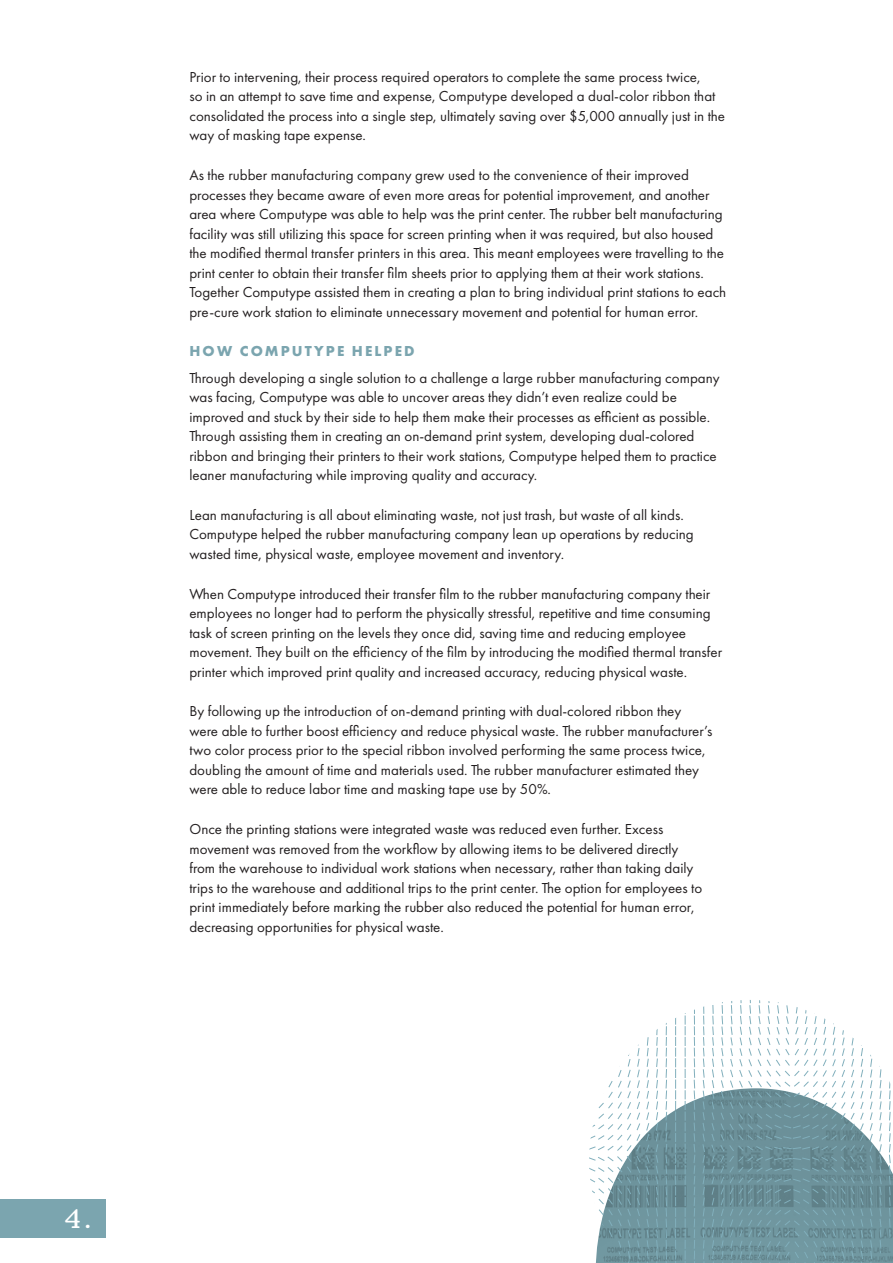
<style>
.page{position:relative;width:893px;height:1263px;background:#fff}
.page>*{position:absolute;margin:0;border:0;box-sizing:border-box;transform-origin:0 0}
.t1{font:28.5px "Henriette";color:#fff}
.t2{font:15px/19.5px "Futura PT";color:#231f20}
.t3{font:700 15px "Futura PT";letter-spacing:.14em;color:#7ba5af}
</style>
<div class="page">
<img style="left:640px;top:1088px;width:253px;height:175px">
<svg style="left:675px;top:1018px;width:1px;height:245px"></svg>
<svg style="left:665px;top:1023px;width:2px;height:240px"></svg>
<svg style="left:656px;top:1029px;width:2px;height:234px"></svg>
<svg style="left:646px;top:1037px;width:3px;height:226px"></svg>
<svg style="left:589px;top:1044px;width:51px;height:219px"></svg>
<svg style="left:685px;top:1013px;width:1px;height:250px"></svg>
<svg style="left:694px;top:1009px;width:1px;height:254px"></svg>
<svg style="left:702px;top:1006px;width:3px;height:257px"></svg>
<svg style="left:889px;top:1081px;width:2px;height:182px"></svg>
<svg style="left:879px;top:1066px;width:3px;height:197px"></svg>
<svg style="left:711px;top:1000px;width:162px;height:263px"></svg>
<div style="left:0;top:1199px;width:105px;height:39px;background:#7ba5af"></div>
<p class="t2" style="left:189px;top:68px;width:537px">Prior to intervening, their process required operators to complete the same process twice,<br>so in an attempt to save time and expense, Computype developed a dual-color ribbon that consolidated the process into a single step, ultimately saving over $5,000 annually just in the way of masking tape expense.</p>
<p class="t2" style="left:189px;top:166px;width:538px">As the rubber manufacturing company grew used to the convenience of their improved processes they became aware of even more areas for potential improvement, and another area where Computype was able to help was the print center. The rubber belt manufacturing facility was still utilizing this space for screen printing when it was required, but also housed the modified thermal transfer printers in this area. This meant employees were travelling to the print center to obtain their transfer film sheets prior to applying them at their work stations.<br>Together Computype assisted them in creating a plan to bring individual print stations to each pre-cure work station to eliminate unnecessary movement and potential for human error.</p>
<p class="t3" style="left:189px;top:342px;width:227px">HOW COMPUTYPE HELPED</p>
<p class="t2" style="left:189px;top:369px;width:532px">Through developing a single solution to a challenge a large rubber manufacturing company was facing, Computype was able to uncover areas they didn’t even realize could be improved and stuck by their side to help them make their processes as efficient as possible.<br>Through assisting them in creating an on-demand print system, developing dual-colored ribbon and bringing their printers to their work stations, Computype helped them to practice leaner manufacturing while improving quality and accuracy.</p>
<p class="t2" style="left:189px;top:506px;width:506px">Lean manufacturing is all about eliminating waste, not just trash, but waste of all kinds.<br>Computype helped the rubber manufacturing company lean up operations by reducing wasted time, physical waste, employee movement and inventory.</p>
<p class="t2" style="left:189px;top:585px;width:534px">When Computype introduced their transfer film to the rubber manufacturing company their employees no longer had to perform the physically stressful, repetitive and time consuming task of screen printing on the levels they once did, saving time and reducing employee movement. They built on the efficiency of the film by introducing the modified thermal transfer printer which improved print quality and increased accuracy, reducing physical waste.</p>
<p class="t2" style="left:189px;top:703px;width:524px">By following up the introduction of on-demand printing with dual-colored ribbon they were able to further boost efficiency and reduce physical waste. The rubber manufacturer’s two color process prior to the special ribbon involved performing the same process twice, doubling the amount of time and materials used. The rubber manufacturer estimated they were able to reduce labor time and masking tape use by 50%.</p>
<p class="t2" style="left:189px;top:820px;width:514px">Once the printing stations were integrated waste was reduced even further. Excess movement was removed from the workflow by allowing items to be delivered directly from the warehouse to individual work stations when necessary, rather than taking daily trips to the warehouse and additional trips to the print center. The option for employees to print immediately before marking the rubber also reduced the potential for human error, decreasing opportunities for physical waste.</p>
<h1 class="t1" style="left:65px;top:1209px;width:28px">4.</h1>
</div>
